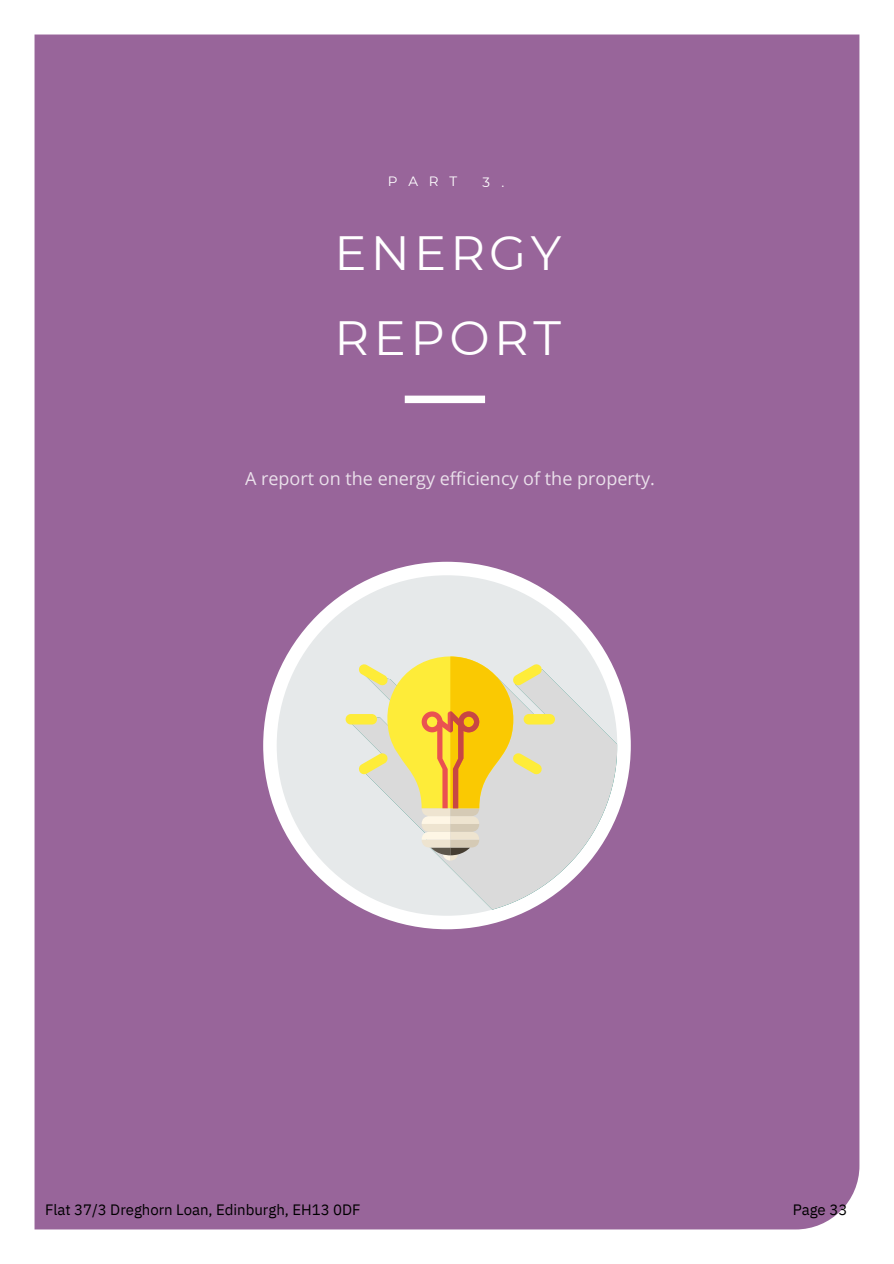
<style>
.page{position:relative;width:894px;height:1264px;background:#fff}
.page>*{position:absolute;margin:0;border:0;box-sizing:border-box;transform-origin:0 0}
.t1{font:48px/84.3px "Montserrat";letter-spacing:.09em;color:#fff}
.t2{font:18px "Open Sans";color:#fff}
.t3{font:15px "IBM Plex Sans";color:#000}
.t4{font:13.5px "Montserrat";color:#fff}
</style>
<div class="page">
<div style="left:35px;top:35px;width:824px;height:1194px;background:#98659a"></div>
<div style="left:404px;top:395px;width:81px;height:8px;background:#fff"></div>
<svg style="left:263px;top:561px;width:367px;height:368px;fill:#e6e9ea"></svg>
<svg style="left:351px;top:669px;width:266px;height:254px;background:#d8d1d9"></svg>
<div style="left:345px;top:714px;width:32px;height:10px;background:#feec39;border-radius:5px"></div>
<div style="left:523px;top:714px;width:32px;height:10px;background:#feec39;border-radius:5px"></div>
<svg style="left:358px;top:655px;width:184px;height:205px;background:#e9d78e"></svg>
<p class="t4" style="left:388px;top:173px;width:71px">PART</p>
<p class="t4" style="left:482px;top:174px;width:9px">3</p>
<p class="t4" style="left:501px;top:174px;width:4px">.</p>
<p class="t1" style="left:334px;top:211px;width:228px">ENERGY<br>REPORT</p>
<p class="t2" style="left:245px;top:466px;width:411px">A report on the energy efficiency of the property.</p>
<h1 class="t3" style="left:45px;top:1199px;width:317px">Flat 37/3 Dreghorn Loan, Edinburgh, EH13 0DF</h1>
<h2 class="t3" style="left:792px;top:1199px;width:56px">Page 33</h2>
</div>
